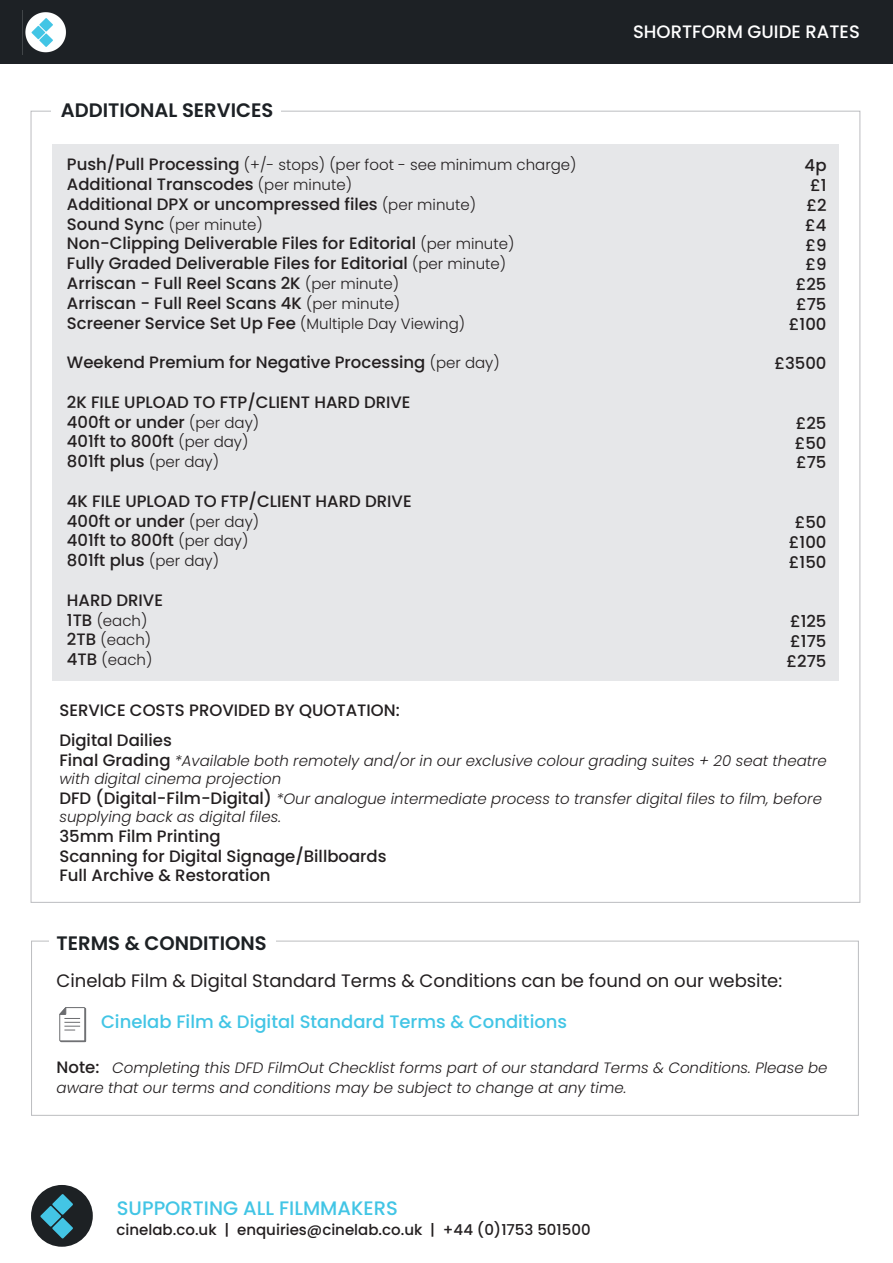
<style>
.page{position:relative;width:893px;height:1263px;background:#fff}
.page>*{position:absolute;margin:0;border:0;box-sizing:border-box;transform-origin:0 0}
.t1{font:500 19.5px "Poppins";color:#42c5e5}
.t2{font:600 19.5px "Poppins";color:#1d2125}
.t3{font:600 19.5px "Poppins";color:#1d2124}
.t4{font:18px "Poppins";color:#231f20}
.t5{font:500 18px "Poppins";color:#42c5e5}
.t6{font:500 18px "Poppins";color:#fff}
.t7{font:500 16.5px/19.8px "Poppins";color:#231f20}
.t8{font:italic 300 15px/18px "Poppins";color:#231f20}
.t9{font:300 15px/19.8px "Poppins";color:#231f20}
.t10{font:500 15px "Poppins";color:#231f20}
.s1{font-weight:500;font-size:16.5px}
.s2{font-weight:300;font-size:15px}
.s3{font-weight:500;font-style:normal;font-size:16.5px}
</style>
<div class="page">
<div style="left:0;top:0;width:893px;height:64px;background:#1d2125"></div>
<img style="left:22px;top:10px;width:44px;height:45px">
<div style="left:31px;top:1185px;width:62px;height:62px;background:#1d2124;border-radius:50%"></div>
<svg style="left:40px;top:1206px;width:21px;height:21px"></svg>
<svg style="left:52px;top:1194px;width:21px;height:21px"></svg>
<svg style="left:52px;top:1218px;width:21px;height:20px"></svg>
<div style="left:52px;top:144px;width:786px;height:536px;background:#e6e7e9"></div>
<div style="left:31px;top:941px;width:828px;height:175px;border:1px solid #bcbdc0"></div>
<div style="left:50px;top:926px;width:226px;height:33px;background:#fff"></div>
<svg style="left:59px;top:1007px;width:27px;height:35px"></svg>
<p class="t2" style="left:61px;top:99px;width:214px">ADDITIONAL SERVICES</p>
<p class="t9" style="left:67px;top:155px;width:511px"><span class="s1">Push/Pull Processing</span> (+/- stops) (per foot - see minimum charge)</p>
<p class="t7" style="left:67px;top:174px;width:411px">Additional Transcodes <span class="s2">(per minute)<br></span>Additional DPX or uncompressed files <span class="s2">(per minute)</span></p>
<p class="t9" style="left:67px;top:214px;width:197px"><span class="s1">Sound Sync</span> (per minute)</p>
<p class="t7" style="left:67px;top:234px;width:449px">Non-Clipping Deliverable Files for Editorial <span class="s2">(per minute)<br></span>Fully Graded Deliverable Files for Editorial <span class="s2">(per minute)<br></span>Arriscan - Full Reel Scans 2K <span class="s2">(per minute)<br></span>Arriscan - Full Reel Scans 4K <span class="s2">(per minute)<br></span>Screener Service Set Up Fee <span class="s2">(Multiple Day Viewing)</span></p>
<p class="t7" style="left:67px;top:352px;width:434px">Weekend Premium for Negative Processing <span class="s2">(per day)</span></p>
<p class="t7" style="left:67px;top:392px;width:345px">2K FILE UPLOAD TO FTP/CLIENT HARD DRIVE<br>400ft or under <span class="s2">(per day)<br></span>401ft to 800ft <span class="s2">(per day)<br></span>801ft plus <span class="s2">(per day)</span></p>
<p class="t7" style="left:67px;top:491px;width:346px">4K FILE UPLOAD TO FTP/CLIENT HARD DRIVE<br>400ft or under <span class="s2">(per day)<br></span>401ft to 800ft <span class="s2">(per day)<br></span>801ft plus <span class="s2">(per day)</span></p>
<p class="t7" style="left:67px;top:590px;width:98px">HARD DRIVE</p>
<p class="t9" style="left:67px;top:610px;width:87px"><span class="s1">1TB</span> (each)<br><span class="s1">2TB</span> (each)<br><span class="s1">4TB</span> (each)</p>
<p class="t6" style="left:633px;top:21px;width:228px">SHORTFORM GUIDE RATES</p>
<p class="t7" style="left:789px;top:156px;width:39px;text-align:right">4p £1 £2 £4 £9 £9 £25 £75 £100</p>
<p class="t7" style="left:774px;top:354px;width:54px">£3500</p>
<p class="t7" style="left:795px;top:413px;width:33px;text-align:justify">£25 £50 £75</p>
<p class="t7" style="left:789px;top:512px;width:39px;text-align:center">£50 £100 £150</p>
<p class="t7" style="left:786px;top:611px;width:41px;text-align:justify">£125 £175 £275</p>
<p class="t7" style="left:59px;top:695px;width:342px;line-height:30.3px">SERVICE COSTS PROVIDED BY QUOTATION:<br>Digital Dailies</p>
<p class="t8" style="left:59px;top:752px;width:769px"><span class="s3">Final Grading</span> *Available both remotely and/or in our exclusive colour grading suites + 20 seat theatre with digital cinema projection</p>
<p class="t8" style="left:59px;top:790px;width:764px"><span class="s3">DFD (Digital-Film-Digital)</span> *Our analogue intermediate process to transfer digital files to film, before supplying back as digital files.</p>
<p class="t7" style="left:59px;top:826px;width:329px">35mm Film Printing<br>Scanning for Digital Signage/Billboards<br>Full Archive &amp; Restoration</p>
<p class="t3" style="left:57px;top:932px;width:212px">TERMS &amp; CONDITIONS</p>
<p class="t4" style="left:57px;top:970px;width:727px">Cinelab Film &amp; Digital Standard Terms &amp; Conditions can be found on our website:</p>
<p class="t5" style="left:101px;top:1011px;width:468px">Cinelab Film &amp; Digital Standard Terms &amp; Conditions</p>
<p class="t8" style="left:57px;top:1058px;width:772px;line-height:19.5px"><span class="s3">Note:</span> Completing this DFD FilmOut Checklist forms part of our standard Terms &amp; Conditions. Please be aware that our terms and conditions may be subject to change at any time.</p>
<p class="t1" style="left:117px;top:1197px;width:282px">SUPPORTING ALL FILMMAKERS</p>
<p class="t10" style="left:117px;top:1221px;width:476px">cinelab.co.uk | enquiries@cinelab.co.uk | +44 (0)1753 501500</p>
</div>
